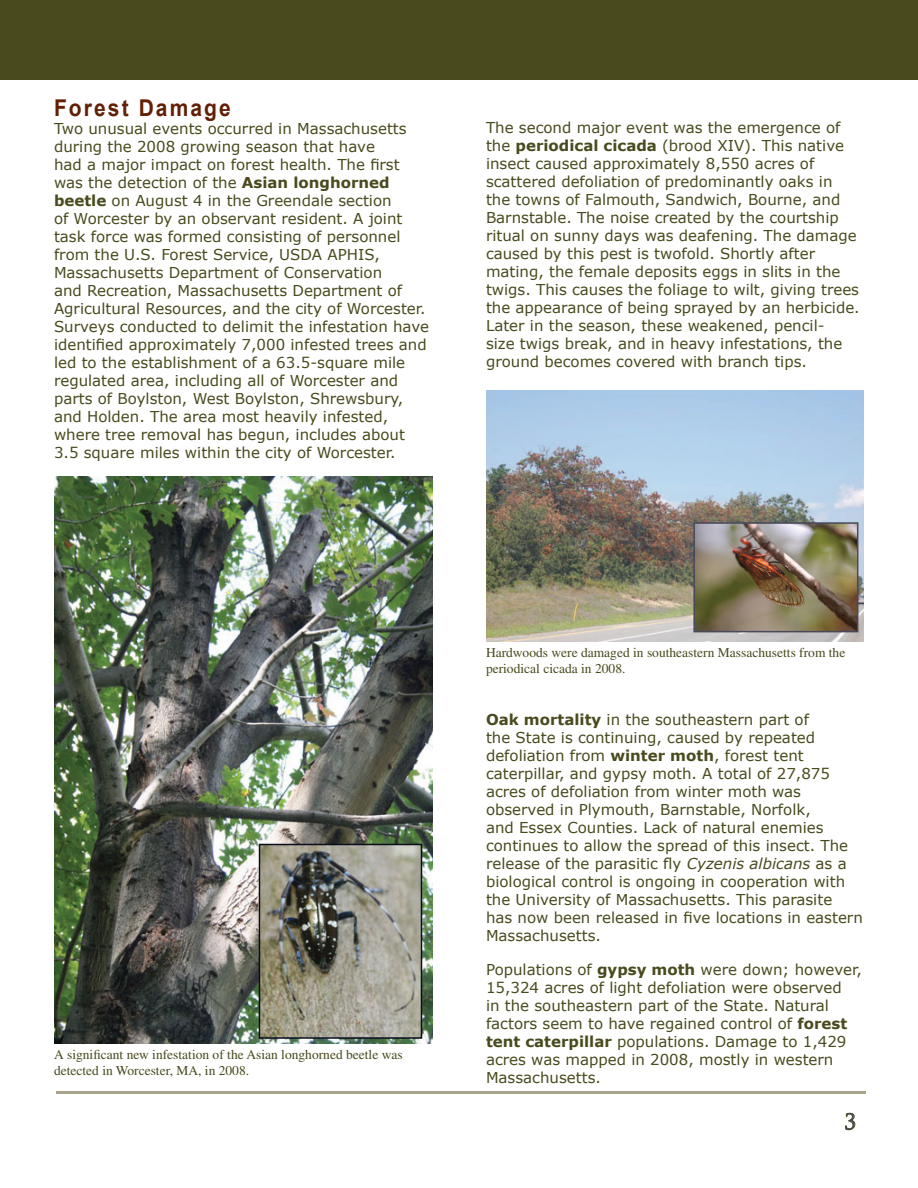
<style>
.page{position:relative;width:918px;height:1188px;background:#fff}
.page>*{position:absolute;margin:0;border:0;box-sizing:border-box;transform-origin:0 0}
.t1{font:700 23.1px "Arial";letter-spacing:.1em;color:#621f06;scale:.91 1}
.t2{font:21px "Trajan Pro";color:#48495a}
.t3{font:15px/18px "Verdana";color:#494a1d}
.t4{font:13.5px/16.2px "Times";color:#494a1d}
.s1{font-weight:700}
.s2{font-style:italic}
</style>
<div class="page">
<div style="left:0;top:0;width:918px;height:79px;background:#494a1d"></div>
<svg style="left:845px;top:1113px;width:11px;height:17px"></svg>
<hr style="left:56px;top:1091px;width:810px;height:3px;background:#a7a48b">
<img style="left:54px;top:477px;width:378px;height:567px">
<img style="left:262px;top:847px;width:157px;height:189px">
<div style="left:259px;top:844px;width:163px;height:195px;border:2px solid #0b0d1e"></div>
<img style="left:486px;top:390px;width:378px;height:251px">
<img style="left:696px;top:525px;width:159px;height:104px">
<div style="left:693px;top:522px;width:165px;height:110px;border:2px solid #48495a"></div>
<h1 class="t1" style="left:54px;top:93px;width:196px">Forest Damage</h1>
<p class="t3" style="left:54px;top:119px;width:377px">Two unusual events occurred in Massachusetts during the 2008 growing season that have<br>had a major impact on forest health. The first was the detection of the <span class="s1">Asian longhorned beetle</span> on August 4 in the Greendale section<br>of Worcester by an observant resident. A joint task force was formed consisting of personnel from the U.S. Forest Service, USDA APHIS, Massachusetts Department of Conservation<br>and Recreation, Massachusetts Department of Agricultural Resources, and the city of Worcester.<br>Surveys conducted to delimit the infestation have identified approximately 7,000 infested trees and led to the establishment of a 63.5-square mile regulated area, including all of Worcester and parts of Boylston, West Boylston, Shrewsbury, and Holden. The area most heavily infested, where tree removal has begun, includes about 3.5 square miles within the city of Worcester.</p>
<p class="t3" style="left:486px;top:118px;width:375px">The second major event was the emergence of the <span class="s1">periodical cicada</span> (brood XIV). This native insect caused approximately 8,550 acres of scattered defoliation of predominantly oaks in the towns of Falmouth, Sandwich, Bourne, and Barnstable. The noise created by the courtship ritual on sunny days was deafening. The damage caused by this pest is twofold. Shortly after mating, the female deposits eggs in slits in the twigs. This causes the foliage to wilt, giving trees the appearance of being sprayed by an herbicide.<br>Later in the season, these weakened, pencil-<br>size twigs break, and in heavy infestations, the ground becomes covered with branch tips.</p>
<p class="t4" style="left:54px;top:1047px;width:350px">A significant new infestation of the Asian longhorned beetle was detected in Worcester, MA, in 2008.</p>
<p class="t4" style="left:486px;top:644px;width:361px">Hardwoods were damaged in southeastern Massachusetts from the periodical cicada in 2008.</p>
<p class="t3" style="left:486px;top:710px;width:378px"><span class="s1">Oak mortality</span> in the southeastern part of<br>the State is continuing, caused by repeated defoliation from <span class="s1">winter moth</span>, forest tent caterpillar, and gypsy moth. A total of 27,875 acres of defoliation from winter moth was observed in Plymouth, Barnstable, Norfolk,<br>and Essex Counties. Lack of natural enemies continues to allow the spread of this insect. The release of the parasitic fly <span class="s2">Cyzenis albicans</span> as a biological control is ongoing in cooperation with the University of Massachusetts. This parasite<br>has now been released in five locations in eastern Massachusetts.</p>
<p class="t3" style="left:486px;top:960px;width:377px">Populations of <span class="s1">gypsy moth</span> were down; however, 15,324 acres of light defoliation were observed<br>in the southeastern part of the State. Natural factors seem to have regained control of <span class="s1">forest tent caterpillar</span> populations. Damage to 1,429 acres was mapped in 2008, mostly in western Massachusetts.</p>
<h2 class="t2" style="left:844px;top:1108px;width:13px">3</h2>
</div>
